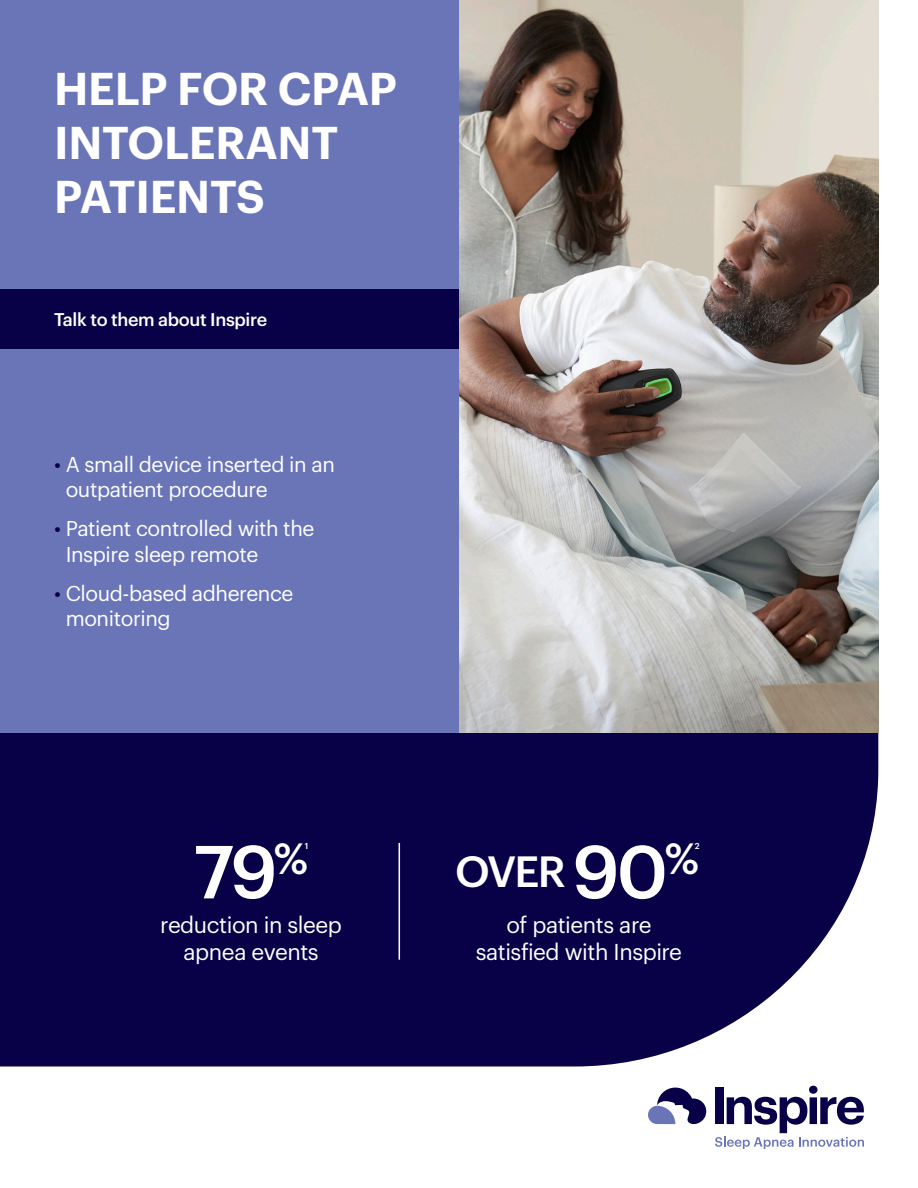
<style>
.page{position:relative;width:918px;height:1188px;background:#fff}
.page>*{position:absolute;margin:0;border:0;box-sizing:border-box;transform-origin:0 0}
.t1{font:500 73.35px "Graphik";color:#fff}
.t2{font:600 45px/54px "Graphik";letter-spacing:-.005em;color:#fff}
.t3{font:500 42.75px "Graphik";color:#fff}
.t4{font:22.5px/27px "Graphik";letter-spacing:-.02em;color:#fff;text-align:center}
.t5{font:21px/25.2px "Graphik";letter-spacing:-.02em;color:#fff}
.t6{font:500 18px "Graphik";letter-spacing:-.02em;color:#fff}
.t7{font:500 8.4px "Graphik";color:#fff}
.s1{color:#090148}
.s2{font-size:73.35px}
</style>
<div class="page">
<div style="left:0;top:732px;width:878px;height:334px;background:#090148"></div>
<hr style="left:399px;top:843px;width:1px;height:117px;background:#fff">
<svg style="left:715px;top:1086px;width:149px;height:63px"></svg>
<svg style="left:648px;top:1088px;width:58px;height:36px"></svg>
<div style="left:0;top:0;width:459px;height:732px;background:#6a75b8"></div>
<img style="left:459px;top:0;width:419px;height:732px">
<div style="left:0;top:290px;width:459px;height:59px;background:#090148"></div>
<p class="t2" style="left:54px;top:58px;width:345px">HELP FOR CPAP<br>INTOLERANT<br>PATIENTS</p>
<p class="t6" style="left:54px;top:306px;width:215px">Talk to them about Inspire</p>
<p class="t5" style="left:66px;top:450px;width:271px;text-indent:-12px"><span class="s1">•</span> A small device inserted in an outpatient procedure</p>
<p class="t5" style="left:66px;top:514px;width:250px;text-indent:-12px"><span class="s1">•</span> Patient controlled with the<br>Inspire sleep remote</p>
<p class="t5" style="left:66px;top:579px;width:229px;text-indent:-12px"><span class="s1">•</span> Cloud-based adherence monitoring</p>
<p class="t1" style="left:194px;top:816px;width:116px">79<sup>%</sup></p>
<p class="t7" style="left:305px;top:839px;width:5px">1</p>
<p class="t4" style="left:160px;top:909px;width:183px">reduction in sleep apnea events</p>
<p class="t7" style="left:695px;top:839px;width:6px">2</p>
<p class="t3" style="left:455px;top:839px;width:245px">OVER <span class="s2">90</span>%</p>
<p class="t4" style="left:506px;top:909px;width:147px">of patients are</p>
<p class="t4" style="left:476px;top:936px;width:208px">satisfied with Inspire</p>
</div>
